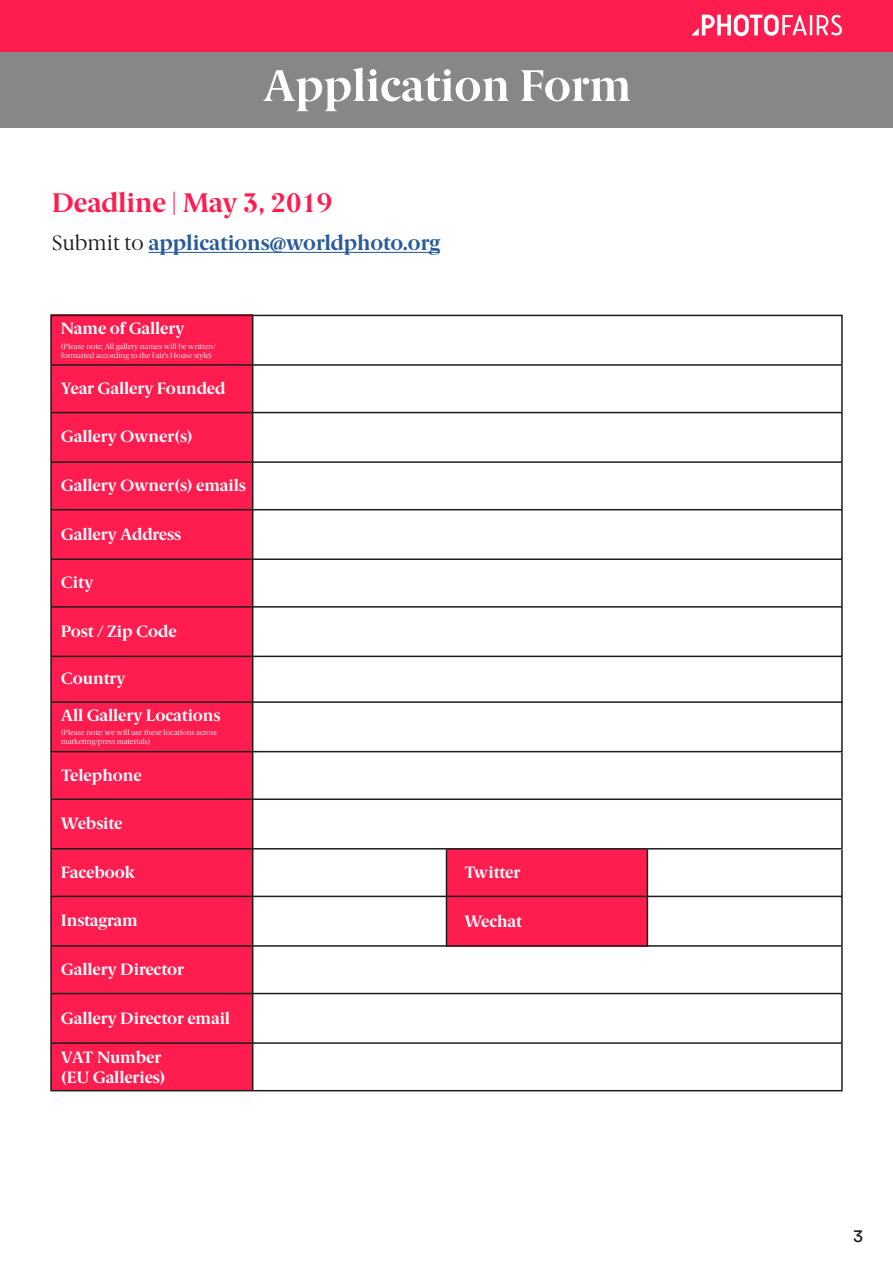
<style>
.page{position:relative;width:893px;height:1263px;background:#fff}
.page>*{position:absolute;margin:0;border:0;box-sizing:border-box;transform-origin:0 0}
.t1{font:700 27px "Berlingske Serif";color:#ff1c4f}
.t2{font:700 21px "Berlingske Serif";color:#275b9b}
.t3{font:18px "Circular Pro";color:#1d1d1b}
.t4{font:700 16.5px/19.8px "Berlingske Serif";color:#fff}
.t5{font:7.5px/9px "Berlingske Serif";color:#fff}
.s1{font-weight:400;color:#1d1d1b}
</style>
<div class="page">
<div style="left:0;top:51px;width:893px;height:77px;background:#878787"></div>
<div style="left:0;top:0;width:893px;height:51px;background:#ff1c4f"></div>
<svg style="left:263px;top:67px;width:367px;height:44px"></svg>
<hr style="left:810px;top:15px;width:2px;height:20px;background:#fff">
<svg style="left:817px;top:15px;width:25px;height:20px"></svg>
<svg style="left:692px;top:14px;width:115px;height:22px"></svg>
<hr style="left:148px;top:252px;width:292px;height:1px;background:#275b9b">
<div style="left:51px;top:366px;width:201px;height:724px;background:#ff1c4f"></div>
<hr style="left:50px;top:366px;width:2px;height:46px;background:#1d1d1b">
<hr style="left:50px;top:752px;width:2px;height:46px;background:#1d1d1b">
<hr style="left:50px;top:560px;width:2px;height:46px;background:#1d1d1b">
<hr style="left:50px;top:947px;width:2px;height:46px;background:#1d1d1b">
<hr style="left:841px;top:463px;width:2px;height:46px;background:#1d1d1b">
<hr style="left:841px;top:752px;width:2px;height:46px;background:#1d1d1b">
<hr style="left:841px;top:657px;width:2px;height:46px;background:#1d1d1b">
<hr style="left:50px;top:463px;width:2px;height:46px;background:#1d1d1b">
<hr style="left:50px;top:849px;width:2px;height:47px;background:#1d1d1b">
<hr style="left:841px;top:366px;width:2px;height:46px;background:#1d1d1b">
<hr style="left:841px;top:850px;width:2px;height:46px;background:#1d1d1b">
<hr style="left:841px;top:1044px;width:2px;height:46px;background:#1d1d1b">
<hr style="left:50px;top:1044px;width:2px;height:46px;background:#1d1d1b">
<hr style="left:841px;top:560px;width:2px;height:46px;background:#1d1d1b">
<hr style="left:841px;top:947px;width:2px;height:46px;background:#1d1d1b">
<hr style="left:50px;top:657px;width:2px;height:44px;background:#1d1d1b">
<div style="left:447px;top:896px;width:201px;height:51px;background:#ff1c4f"></div>
<div style="left:446px;top:849px;width:201px;height:47px;background:#ff1c4f"></div>
<div style="left:51px;top:315px;width:202px;height:51px;background:#ff1c4f"></div>
<div style="left:50px;top:315px;width:793px;height:51px;border:2px solid #1d1d1b"></div>
<div style="left:50px;top:701px;width:793px;height:51px;border:2px solid #1d1d1b"></div>
<div style="left:50px;top:509px;width:793px;height:51px;border:2px solid #1d1d1b"></div>
<div style="left:50px;top:896px;width:793px;height:51px;border:2px solid #1d1d1b"></div>
<div style="left:50px;top:412px;width:793px;height:51px;border:2px solid #1d1d1b"></div>
<div style="left:50px;top:798px;width:793px;height:51px;border:2px solid #1d1d1b"></div>
<div style="left:50px;top:606px;width:793px;height:51px;border:2px solid #1d1d1b"></div>
<div style="left:50px;top:993px;width:793px;height:51px;border:2px solid #1d1d1b"></div>
<hr style="left:446px;top:850px;width:1px;height:97px;background:#1d1d1b">
<hr style="left:50px;top:1090px;width:793px;height:1px;background:#1d1d1b">
<hr style="left:252px;top:315px;width:1px;height:776px;background:#1d1d1b">
<hr style="left:647px;top:849px;width:1px;height:98px;background:#1d1d1b">
<h1 class="t1" style="left:52px;top:181px;width:282px">Deadline | May 3, 2019</h1>
<p class="t2" style="left:52px;top:226px;width:390px"><span class="s1">Submit to</span> applications@worldphoto.org</p>
<p class="t4" style="left:61px;top:318px;width:125px">Name of Gallery</p>
<p class="t5" style="left:61px;top:342px;width:157px">(Please note: All gallery names will be written/ formatted according to the Fair’s House style)</p>
<p class="t4" style="left:61px;top:378px;width:166px">Year Gallery Founded</p>
<p class="t4" style="left:61px;top:426px;width:133px">Gallery Owner(s)</p>
<p class="t4" style="left:61px;top:475px;width:186px">Gallery Owner(s) emails</p>
<p class="t4" style="left:61px;top:523px;width:122px">Gallery Address</p>
<p class="t4" style="left:61px;top:572px;width:34px">City</p>
<p class="t4" style="left:61px;top:621px;width:117px">Post / Zip Code</p>
<p class="t4" style="left:61px;top:668px;width:66px">Country</p>
<p class="t4" style="left:61px;top:705px;width:161px">All Gallery Locations</p>
<p class="t5" style="left:61px;top:727px;width:158px">(Please note: we will use these locations across marketing/press materials)</p>
<p class="t4" style="left:61px;top:764px;width:82px">Telephone</p>
<p class="t4" style="left:61px;top:813px;width:63px">Website</p>
<p class="t4" style="left:61px;top:862px;width:75px">Facebook</p>
<p class="t4" style="left:61px;top:910px;width:78px">Instagram</p>
<p class="t4" style="left:61px;top:959px;width:124px">Gallery Director</p>
<p class="t4" style="left:61px;top:1008px;width:171px">Gallery Director email</p>
<p class="t4" style="left:61px;top:1047px;width:106px">VAT Number (EU Galleries)</p>
<p class="t4" style="left:464px;top:862px;width:57px">Twitter</p>
<p class="t4" style="left:464px;top:911px;width:59px">Wechat</p>
<p class="t3" style="left:853px;top:1224px;width:11px">3</p>
</div>
